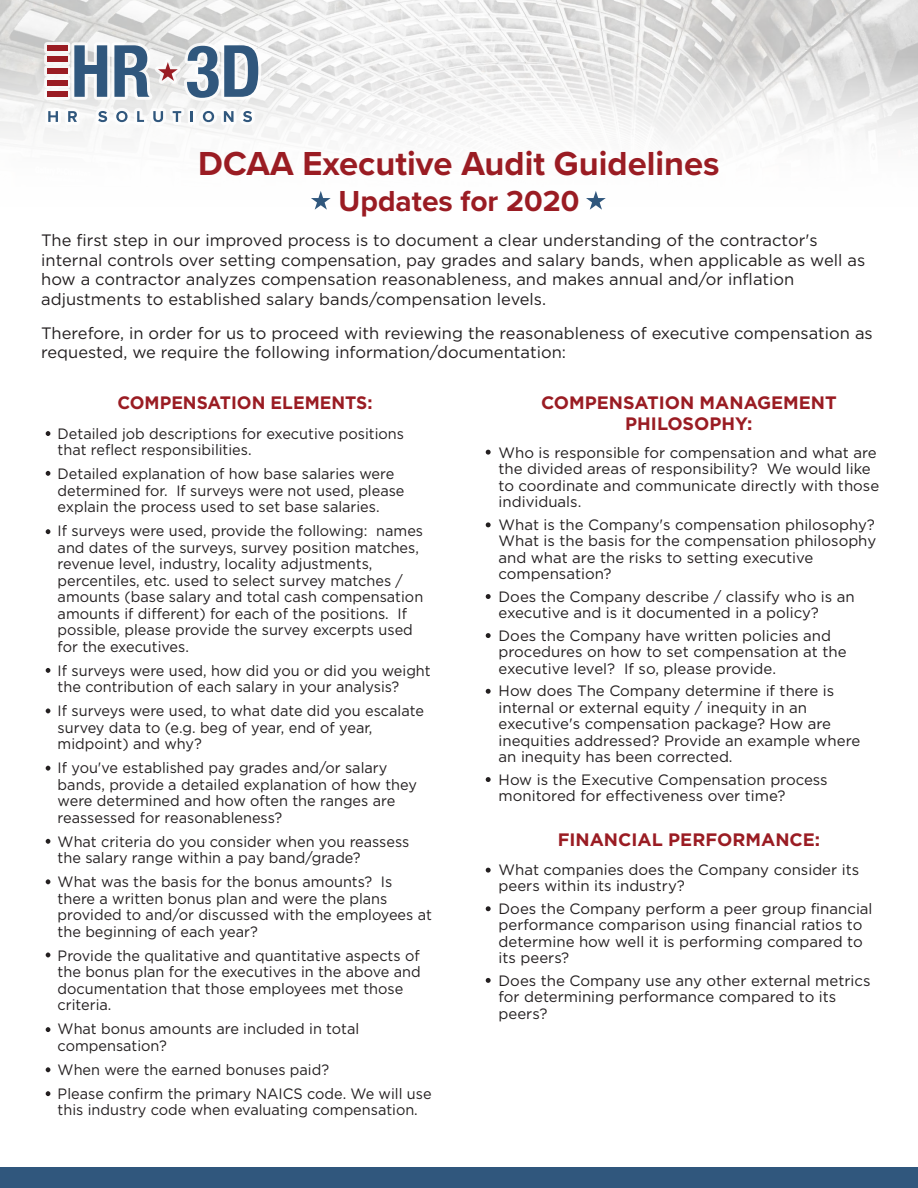
<style>
.page{position:relative;width:918px;height:1188px;background:#fff}
.page>*{position:absolute;margin:0;border:0;box-sizing:border-box;transform-origin:0 0}
.t1{font:700 34.5px "Proxima Nova";color:#9a1c23}
.t2{font:700 30px "Proxima Nova";color:#9a1c23}
.t3{font:700 18px/21.6px "Gotham";color:#9a1c23;text-align:center}
.t4{font:16.5px/19.8px "Gotham";color:#231f20}
.t5{font:15px/16.5px "Gotham";color:#231f20}
</style>
<div class="page">
<div style="left:0;top:1168px;width:918px;height:20px;background:#30577d"></div>
<svg style="left:0;top:0;width:918px;height:142px"></svg>
<svg style="left:311px;top:191px;width:20px;height:19px"></svg>
<svg style="left:586px;top:191px;width:20px;height:19px"></svg>
<svg style="left:46px;top:431px;width:4px;height:5px"></svg>
<svg style="left:46px;top:471px;width:4px;height:5px"></svg>
<svg style="left:46px;top:529px;width:4px;height:5px"></svg>
<svg style="left:46px;top:668px;width:4px;height:5px"></svg>
<svg style="left:46px;top:708px;width:4px;height:5px"></svg>
<svg style="left:46px;top:766px;width:4px;height:5px"></svg>
<svg style="left:46px;top:839px;width:4px;height:5px"></svg>
<svg style="left:46px;top:879px;width:4px;height:5px"></svg>
<svg style="left:46px;top:953px;width:4px;height:4px"></svg>
<svg style="left:46px;top:1027px;width:4px;height:5px"></svg>
<svg style="left:46px;top:1067px;width:4px;height:5px"></svg>
<svg style="left:46px;top:1091px;width:4px;height:5px"></svg>
<svg style="left:486px;top:450px;width:5px;height:5px"></svg>
<svg style="left:486px;top:522px;width:5px;height:5px"></svg>
<svg style="left:486px;top:594px;width:5px;height:5px"></svg>
<svg style="left:486px;top:633px;width:5px;height:5px"></svg>
<svg style="left:486px;top:689px;width:5px;height:5px"></svg>
<svg style="left:486px;top:777px;width:5px;height:5px"></svg>
<svg style="left:486px;top:868px;width:5px;height:5px"></svg>
<svg style="left:486px;top:906px;width:5px;height:5px"></svg>
<svg style="left:486px;top:978px;width:5px;height:5px"></svg>
<svg style="left:44px;top:42px;width:217px;height:83px"></svg>
<div style="left:47px;top:45px;width:20px;height:6px;background:#9a1c23"></div>
<div style="left:47px;top:68px;width:20px;height:6px;background:#9a1c23"></div>
<div style="left:47px;top:57px;width:20px;height:5px;background:#9a1c23"></div>
<div style="left:47px;top:80px;width:20px;height:6px;background:#9a1c23"></div>
<div style="left:47px;top:91px;width:20px;height:6px;background:#9a1c23"></div>
<h1 class="t1" style="left:198px;top:138px;width:523px">DCAA Executive Audit Guidelines</h1>
<h2 class="t2" style="left:339px;top:179px;width:242px">Updates for 2020</h2>
<p class="t4" style="left:41px;top:230px;width:826px">The first step in our improved process is to document a clear understanding of the contractor's internal controls over setting compensation, pay grades and salary bands, when applicable as well as how a contractor analyzes compensation reasonableness, and makes annual and/or inflation adjustments to established salary bands/compensation levels.</p>
<p class="t4" style="left:41px;top:323px;width:833px">Therefore, in order for us to proceed with reviewing the reasonableness of executive compensation as requested, we require the following information/documentation:</p>
<p class="t3" style="left:117px;top:391px;width:257px">COMPENSATION ELEMENTS:</p>
<p class="t5" style="left:58px;top:425px;width:348px">Detailed job descriptions for executive positions that reflect responsibilities.</p>
<p class="t5" style="left:58px;top:465px;width:348px">Detailed explanation of how base salaries were determined for. If surveys were not used, please explain the process used to set base salaries.</p>
<p class="t5" style="left:58px;top:522px;width:367px">If surveys were used, provide the following: names and dates of the surveys, survey position matches, revenue level, industry, locality adjustments, percentiles, etc. used to select survey matches / amounts (base salary and total cash compensation amounts if different) for each of the positions. If possible, please provide the survey excerpts used for the executives.</p>
<p class="t5" style="left:58px;top:662px;width:375px">If surveys were used, how did you or did you weight the contribution of each salary in your analysis?</p>
<p class="t5" style="left:58px;top:702px;width:368px">If surveys were used, to what date did you escalate survey data to (e.g. beg of year, end of year, midpoint) and why?</p>
<p class="t5" style="left:58px;top:759px;width:361px">If you've established pay grades and/or salary bands, provide a detailed explanation of how they were determined and how often the ranges are reassessed for reasonableness?</p>
<p class="t5" style="left:58px;top:833px;width:353px">What criteria do you consider when you reassess the salary range within a pay band/grade?</p>
<p class="t5" style="left:58px;top:873px;width:376px">What was the basis for the bonus amounts? Is there a written bonus plan and were the plans provided to and/or discussed with the employees at the beginning of each year?</p>
<p class="t5" style="left:58px;top:947px;width:365px">Provide the qualitative and quantitative aspects of the bonus plan for the executives in the above and documentation that those employees met those criteria.</p>
<p class="t5" style="left:58px;top:1020px;width:303px">What bonus amounts are included in total compensation?</p>
<p class="t5" style="left:58px;top:1057px;width:375px;line-height:24px">When were the earned bonuses paid?<br>Please confirm the primary NAICS code. We will use</p>
<p class="t5" style="left:58px;top:1101px;width:362px">this industry code when evaluating compensation.</p>
<p class="t3" style="left:541px;top:391px;width:297px">COMPENSATION MANAGEMENT<br>PHILOSOPHY:</p>
<p class="t5" style="left:499px;top:444px;width:382px">Who is responsible for compensation and what are the divided areas of responsibility? We would like to coordinate and communicate directly with those individuals.</p>
<p class="t5" style="left:499px;top:516px;width:379px">What is the Company's compensation philosophy?<br>What is the basis for the compensation philosophy and what are the risks to setting executive compensation?</p>
<p class="t5" style="left:499px;top:588px;width:358px">Does the Company describe / classify who is an executive and is it documented in a policy?</p>
<p class="t5" style="left:499px;top:627px;width:349px">Does the Company have written policies and procedures on how to set compensation at the executive level? If so, please provide.</p>
<p class="t5" style="left:499px;top:682px;width:363px">How does The Company determine if there is internal or external equity / inequity in an executive's compensation package? How are inequities addressed? Provide an example where an inequity has been corrected.</p>
<p class="t5" style="left:499px;top:771px;width:331px">How is the Executive Compensation process monitored for effectiveness over time?</p>
<p class="t3" style="left:558px;top:828px;width:264px">FINANCIAL PERFORMANCE:</p>
<p class="t5" style="left:499px;top:861px;width:362px">What companies does the Company consider its peers within its industry?</p>
<p class="t5" style="left:499px;top:900px;width:375px">Does the Company perform a peer group financial performance comparison using financial ratios to determine how well it is performing compared to its peers?</p>
<p class="t5" style="left:499px;top:972px;width:373px">Does the Company use any other external metrics for determining performance compared to its peers?</p>
</div>
